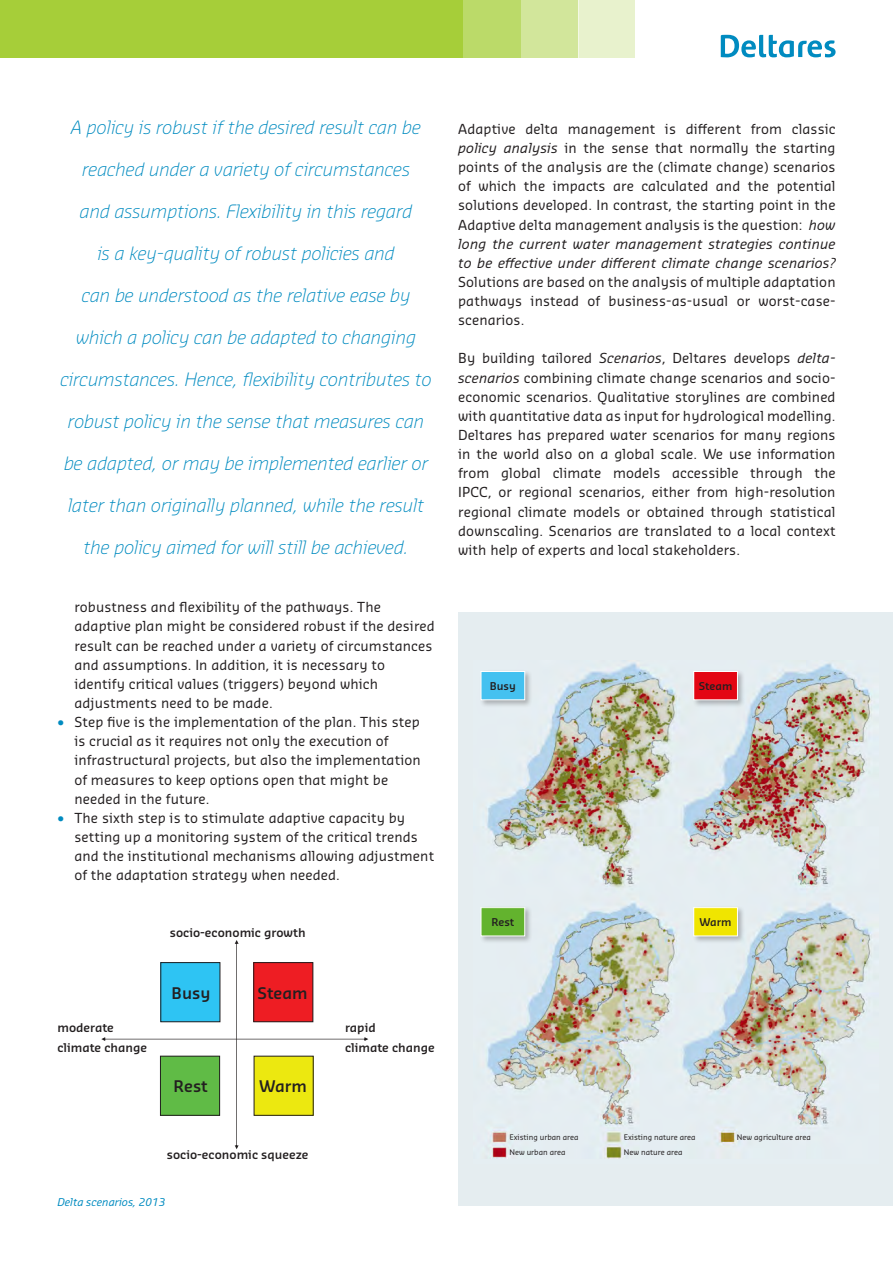
<style>
.page{position:relative;width:893px;height:1263px;background:#fff}
.page>*{position:absolute;margin:0;border:0;box-sizing:border-box;transform-origin:0 0}
.t1{font:italic 300 18px "Sansa Pro";color:#008bc0}
.t2{font:600 15.6px "Sansa Pro";color:#231f20}
.t3{font:13.5px/19.2px "Sansa Pro";letter-spacing:.01em;color:#231f20}
.t4{font:600 11.7px/19.5px "Sansa Pro";color:#231f20}
.t5{font:italic 10.5px "Sansa Pro";color:#008bc0}
.t6{font:600 10.5px "Sansa Pro";color:#231f20}
.t7{font:7.5px/15px "Sansa Pro";color:#231f20}
.s1{color:#008bc0}
.s2{font-style:italic}
</style>
<div class="page">
<div style="left:0;top:0;width:678px;height:57px;background:#a6ce39"></div>
<div style="left:463px;top:0;width:58px;height:57px;background:#bbda69"></div>
<div style="left:521px;top:0;width:57px;height:57px;background:#d2e69b"></div>
<div style="left:578px;top:0;width:58px;height:57px;background:#e8f2cd"></div>
<div style="left:636px;top:0;width:57px;height:57px;background:#fff"></div>
<svg style="left:721px;top:35px;width:115px;height:22px"></svg>
<svg style="left:101px;top:940px;width:267px;height:209px"></svg>
<div style="left:161px;top:962px;width:59px;height:60px;background:#2ec4f3"></div>
<div style="left:160px;top:962px;width:60px;height:60px;border:1px solid #231f20"></div>
<div style="left:254px;top:962px;width:59px;height:60px;background:#ee1d23"></div>
<div style="left:253px;top:962px;width:60px;height:60px;border:1px solid #231f20"></div>
<div style="left:160px;top:1056px;width:60px;height:59px;background:#60bb46"></div>
<div style="left:160px;top:1056px;width:60px;height:60px;border:1px solid #231f20"></div>
<div style="left:254px;top:1056px;width:59px;height:59px;background:#ece810"></div>
<div style="left:254px;top:1056px;width:60px;height:60px;border:1px solid #231f20"></div>
<div style="left:458px;top:612px;width:435px;height:593px;background:#e5edf0"></div>
<img style="left:487px;top:663px;width:385px;height:496px">
<div style="left:479px;top:669px;width:53px;height:39px;background:#231f20;opacity:.3"></div>
<div style="left:481px;top:671px;width:44px;height:29px;background:#44c1f0"></div>
<div style="left:481px;top:671px;width:44px;height:29px;border:1px solid #fff"></div>
<div style="left:479px;top:906px;width:53px;height:38px;background:#231f20;opacity:.3"></div>
<div style="left:481px;top:908px;width:44px;height:28px;background:#63b32e"></div>
<div style="left:481px;top:907px;width:44px;height:29px;border:1px solid #fff"></div>
<div style="left:692px;top:669px;width:53px;height:39px;background:#231f20;opacity:.3"></div>
<div style="left:694px;top:671px;width:43px;height:29px;background:#e30613"></div>
<div style="left:693px;top:671px;width:45px;height:29px;border:1px solid #fff"></div>
<div style="left:692px;top:906px;width:53px;height:38px;background:#231f20;opacity:.3"></div>
<div style="left:694px;top:908px;width:43px;height:28px;background:#f0e500"></div>
<div style="left:693px;top:907px;width:45px;height:29px;border:1px solid #fff"></div>
<h1 class="t1" style="left:71px;top:116px;width:351px">A policy is robust if the desired result can be</h1>
<h1 class="t1" style="left:82px;top:158px;width:329px">reached under a variety of circumstances</h1>
<h1 class="t1" style="left:80px;top:200px;width:334px">and assumptions. Flexibility in this regard</h1>
<h1 class="t1" style="left:97px;top:242px;width:299px">is a key-quality of robust policies and</h1>
<h1 class="t1" style="left:82px;top:284px;width:330px">can be understood as the relative ease by</h1>
<h1 class="t1" style="left:76px;top:326px;width:341px">which a policy can be adapted to changing</h1>
<h1 class="t1" style="left:60px;top:368px;width:373px">circumstances. Hence, flexibility contributes to</h1>
<h1 class="t1" style="left:68px;top:409px;width:358px">robust policy in the sense that measures can</h1>
<h1 class="t1" style="left:64px;top:451px;width:366px">be adapted, or may be implemented earlier or</h1>
<h1 class="t1" style="left:68px;top:493px;width:358px">later than originally planned, while the result</h1>
<h1 class="t1" style="left:84px;top:535px;width:326px">the policy aimed for will still be achieved.</h1>
<p class="t3" style="left:74px;top:597px;width:362px">robustness and flexibility of the pathways. The adaptive plan might be considered robust if the desired result can be reached under a variety of circumstances and assumptions. In addition, it is necessary to identify critical values (triggers) beyond which adjustments need to be made.</p>
<p class="t3" style="left:74px;top:712px;width:348px;text-indent:-17px"><span class="s1">•</span> Step five is the implementation of the plan. This step is crucial as it requires not only the execution of infrastructural projects, but also the implementation of measures to keep options open that might be needed in the future.</p>
<p class="t3" style="left:74px;top:808px;width:361px;text-indent:-17px"><span class="s1">•</span> The sixth step is to stimulate adaptive capacity by setting up a monitoring system of the critical trends and the institutional mechanisms allowing adjustment of the adaptation strategy when needed.</p>
<p class="t4" style="left:170px;top:922px;width:137px">socio-economic growth</p>
<p class="t2" style="left:172px;top:982px;width:40px">Busy</p>
<p class="t2" style="left:258px;top:982px;width:52px">Steam</p>
<p class="t4" style="left:57px;top:1017px;width:91px">moderate climate change</p>
<p class="t4" style="left:345px;top:1017px;width:91px">rapid<br>climate change</p>
<p class="t2" style="left:174px;top:1076px;width:36px">Rest</p>
<p class="t2" style="left:259px;top:1076px;width:49px">Warm</p>
<p class="t4" style="left:167px;top:1145px;width:143px">socio-economic squeeze</p>
<p class="t5" style="left:57px;top:1195px;width:109px">Delta scenarios, 2013</p>
<p class="t3" style="left:458px;top:119px;width:379px;text-align:justify">Adaptive delta management is different from classic <span class="s2">policy analysis</span> in the sense that normally the starting points of the analysis are the (climate change) scenarios of which the impacts are calculated and the potential solutions developed. In contrast, the starting point in the Adaptive delta management analysis is the question: <span class="s2">how long the current water management strategies continue to be effective under different climate change scenarios?</span></p>
<p class="t3" style="left:458px;top:272px;width:379px;text-align:justify">Solutions are based on the analysis of multiple adaptation pathways instead of business-as-usual or worst-case&shy;scenarios.</p>
<p class="t3" style="left:458px;top:348px;width:379px;text-align:justify">By building tailored <span class="s2">Scenarios</span>, Deltares develops <span class="s2">delta&shy;scenarios</span> combining climate change scenarios and socio&shy;economic scenarios. Qualitative storylines are combined with quantitative data as input for hydrological modelling.<br>Deltares has prepared water scenarios for many regions in the world also on a global scale. We use information from global climate models accessible through the IPCC, or regional scenarios, either from high-resolution regional climate models or obtained through statistical downscaling. Scenarios are translated to a local context with help of experts and local stakeholders.</p>
<p class="t6" style="left:490px;top:679px;width:28px">Busy</p>
<p class="t6" style="left:491px;top:915px;width:24px">Rest</p>
<p class="t6" style="left:699px;top:679px;width:35px">Steam</p>
<p class="t6" style="left:700px;top:915px;width:34px">Warm</p>
<p class="t7" style="left:509px;top:1130px;width:71px">Existing urban area<br>New urban area</p>
<p class="t7" style="left:624px;top:1130px;width:73px">Existing nature area<br>New nature area</p>
<p class="t7" style="left:737px;top:1130px;width:76px">New agriculture area</p>
</div>
